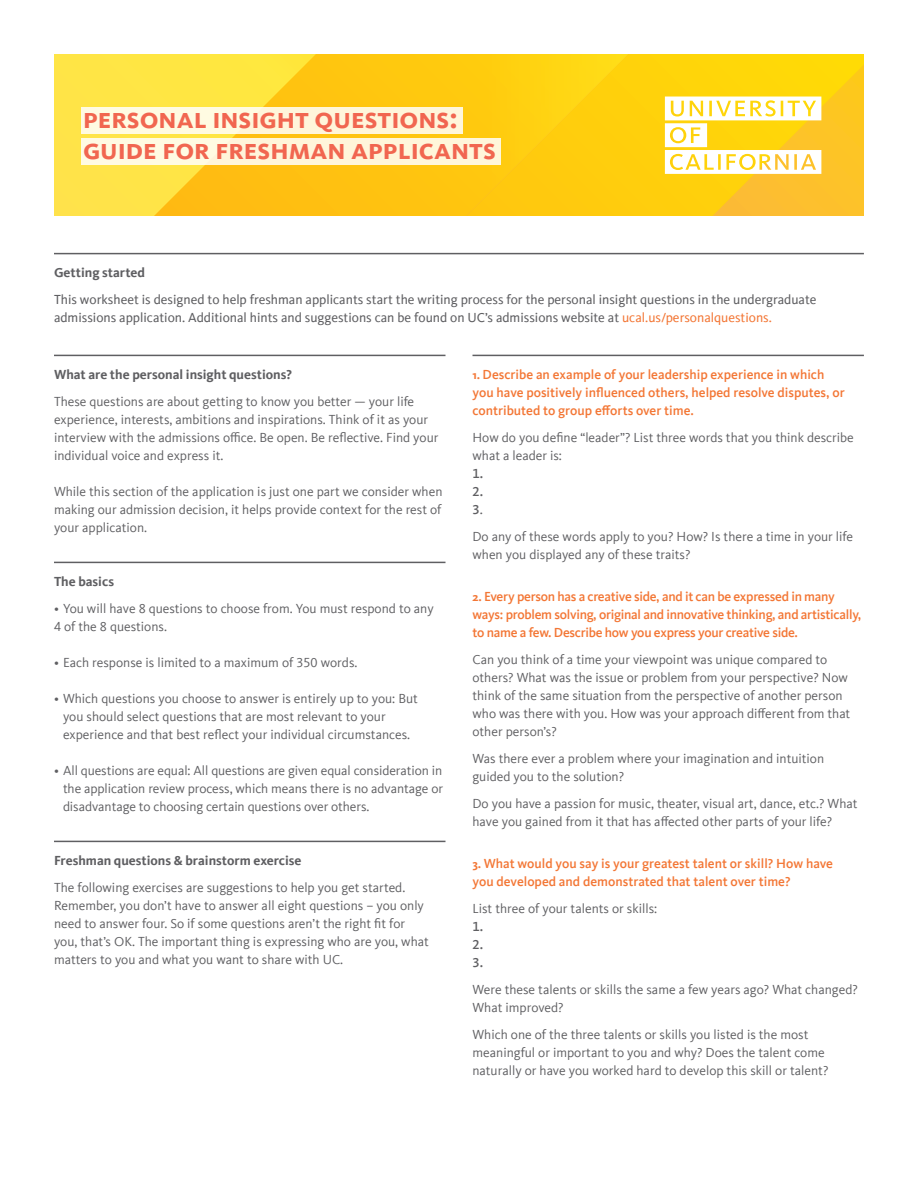
<style>
.page{position:relative;width:918px;height:1188px;background:#fff}
.page>*{position:absolute;margin:0;border:0;box-sizing:border-box;transform-origin:0 0}
.t1{font:700 29.1px/31px "Kievit Sc Offc Pro";color:#f16650}
.description{font:13.5px/18px "Kievit Offc Pro";color:#5f5f62}
.program{font:500 13.5px/18px "Kievit Offc Pro";letter-spacing:-.005em;color:#f37736}
.t2{font:13.5px/18px "Kievit Offc Pro";color:#5f5f62}
.program-2{font:13.5px/18px "Kievit Offc Pro";color:#5f5f62}
.Section_Hed_with_Rul{font:700 13.5px "Kievit Offc Pro";color:#5f5f62}
.t3{font:500 13.5px/18px "Kievit Offc Pro";color:#5f5f62;text-align:justify}
.s1{color:#f37736}
.s2{font-family:"Kievit Sc Offc Pro";font-weight:700;font-size:12px}
.s3{font-weight:500}
.s4{font-style:inherit}
</style>
<div class="page">
<hr style="left:472px;top:355px;width:392px;height:1px;background:#5f5f62">
<hr style="left:54px;top:253px;width:810px;height:1px;background:#5f5f62">
<hr style="left:54px;top:355px;width:392px;height:1px;background:#5f5f62">
<hr style="left:54px;top:562px;width:392px;height:1px;background:#5f5f62">
<hr style="left:54px;top:841px;width:392px;height:1px;background:#5f5f62">
<svg style="left:54px;top:54px;width:810px;height:162px"></svg>
<svg style="left:665px;top:97px;width:156px;height:77px"></svg>
<div style="left:742px;top:156px;width:11px;height:12px;background:#fff;border-radius:50%"></div>
<div style="left:81px;top:107px;width:382px;height:27px;background:#fff6da"></div>
<div style="left:81px;top:138px;width:420px;height:27px;background:#fff6da"></div>
<p class="t1" style="left:83px;top:103px;width:414px">personal insight questions: guide for freshman applicants</p>
<p class="Section_Hed_with_Rul" style="left:54px;top:264px;width:93px">Getting started</p>
<p class="t2" style="left:54px;top:290px;width:764px">This worksheet is designed to help freshman applicants start the writing process for the personal insight questions in the undergraduate admissions application. Additional hints and suggestions can be found on UC’s admissions website at <span class="s1">ucal.us/personalquestions.</span></p>
<p class="Section_Hed_with_Rul" style="left:54px;top:366px;width:240px">What are the personal insight questions?</p>
<p class="description" style="left:54px;top:392px;width:386px">These questions are about getting to know you better — your life experience, interests, ambitions and inspirations. Think of it as your interview with the admissions office. Be open. Be reflective. Find your individual voice and express it.</p>
<p class="description" style="left:54px;top:482px;width:390px;text-align:justify">While this section of the application is just one part we consider when making our admission decision, it helps provide context for the rest of your application.</p>
<p class="Section_Hed_with_Rul" style="left:54px;top:573px;width:62px">The basics</p>
<p class="description" style="left:54px;top:599px;width:381px">• You will have 8 questions to choose from. You must respond to any<br>4 of the 8 questions.</p>
<p class="description" style="left:54px;top:653px;width:305px">• Each response is limited to a maximum of 350 words.</p>
<p class="description" style="left:63px;top:689px;width:356px;text-indent:-9px">• Which questions you choose to answer is entirely up to you: But you should select questions that are most relevant to your experience and that best reflect your individual circumstances.</p>
<p class="description" style="left:63px;top:761px;width:382px;text-align:justify;text-indent:-9px">• All questions are equal: All questions are given equal consideration in the application review process, which means there is no advantage or disadvantage to choosing certain questions over others.</p>
<p class="Section_Hed_with_Rul" style="left:54px;top:852px;width:249px">Freshman questions &amp; brainstorm exercise</p>
<p class="description" style="left:54px;top:878px;width:376px">The following exercises are suggestions to help you get started.<br>Remember, you don’t have to answer all eight questions – you only need to answer four. So if some questions aren’t the right fit for you, that’s OK. The important thing is expressing who are you, what matters to you and what you want to share with UC.</p>
<p class="program" style="left:472px;top:365px;width:374px"><span class="s2">1.</span> Describe an example of your leadership experience in which you have positively influenced others, helped resolve disputes, or contributed to group efforts over time.</p>
<p class="program-2" style="left:472px;top:428px;width:383px">How do you define “leader”? List three words that you think describe what a leader is:<br><span class="s3">1.<br>2.<br>3</span><span class="s4">.</span></p>
<p class="program-2" style="left:472px;top:527px;width:382px">Do any of these words apply to you? How? Is there a time in your life when you displayed any of these traits?</p>
<p class="program" style="left:472px;top:587px;width:390px"><span class="s2">2.</span> Every person has a creative side, and it can be expressed in many ways: problem solving, original and innovative thinking, and artistically, to name a few. Describe how you express your creative side.</p>
<p class="description" style="left:472px;top:650px;width:379px">Can you think of a time your viewpoint was unique compared to others? What was the issue or problem from your perspective? Now think of the same situation from the perspective of another person who was there with you. How was your approach different from that other person’s?</p>
<p class="description" style="left:472px;top:749px;width:353px">Was there ever a problem where your imagination and intuition guided you to the solution?</p>
<p class="description" style="left:472px;top:794px;width:387px">Do you have a passion for music, theater, visual art, dance, etc.? What have you gained from it that has affected other parts of your life?</p>
<p class="program" style="left:472px;top:854px;width:362px"><span class="s2">3.</span> What would you say is your greatest talent or skill? How have you developed and demonstrated that talent over time?</p>
<p class="description" style="left:472px;top:899px;width:186px">List three of your talents or skills:</p>
<p class="t3" style="left:472px;top:917px;width:12px">1.<br>2.<br>3.</p>
<p class="description" style="left:472px;top:980px;width:387px">Were these talents or skills the same a few years ago? What changed?<br>What improved?</p>
<p class="description" style="left:472px;top:1025px;width:357px">Which one of the three talents or skills you listed is the most meaningful or important to you and why? Does the talent come naturally or have you worked hard to develop this skill or talent?</p>
</div>
